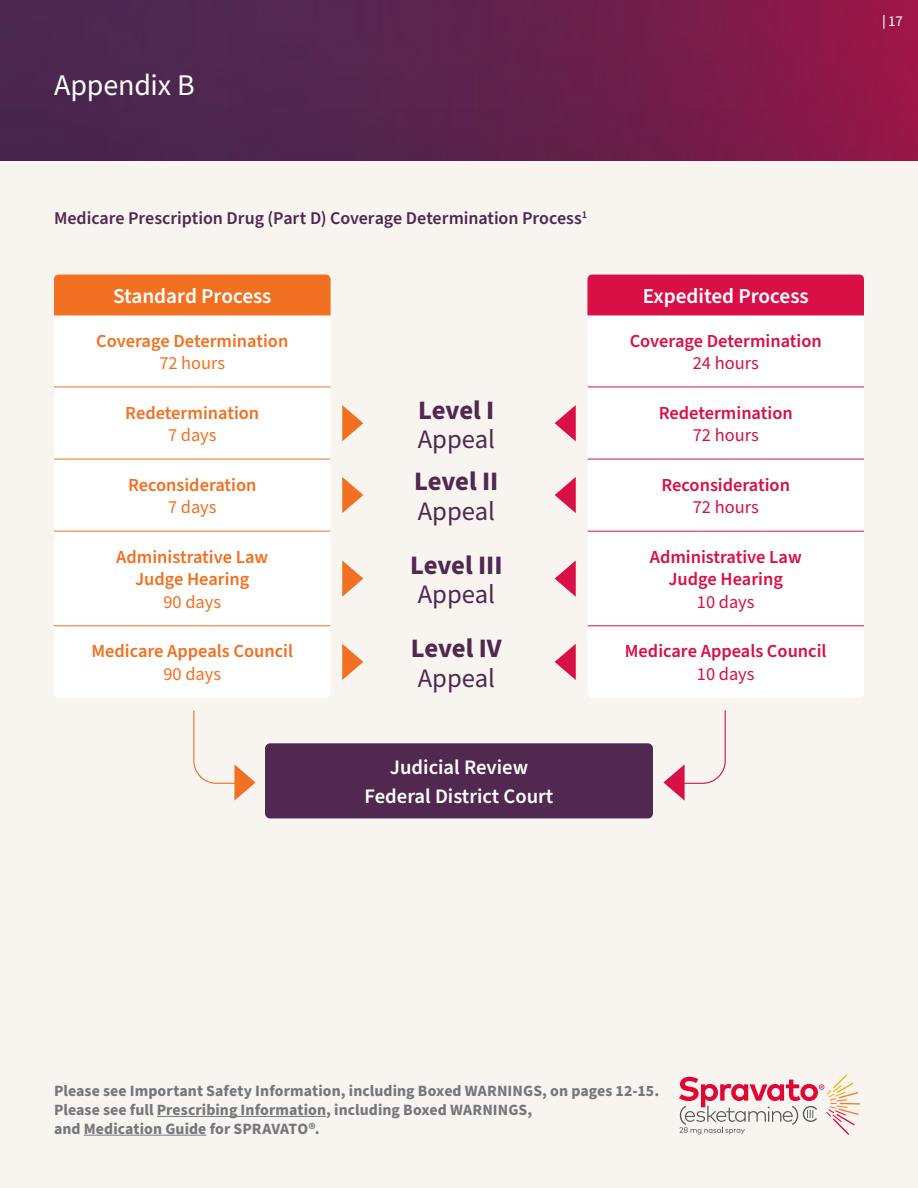
<style>
.page{position:relative;width:918px;height:1188px;background:#fff}
.page>*{position:absolute;margin:0;border:0;box-sizing:border-box;transform-origin:0 0}
.t1{font:30px "Source Sans Pro";letter-spacing:-.005em;color:#fff}
.t2{font:700 26.7px "Source Sans Pro";letter-spacing:-.005em;color:#51284f}
.t3{font:26.7px "Source Sans Pro";letter-spacing:-.005em;color:#51284f}
.t4{font:600 21.3px "Source Sans Pro";color:#fff}
.t5{font:600 20.7px/28.5px "Source Sans Pro";color:#fff;text-align:center}
.t6{font:600 18.3px/22.5px "Source Sans Pro";color:#f27021;text-align:center}
.t7{font:600 18.3px/22.5px "Source Sans Pro";color:#d91046;text-align:center}
.t8{font:18.3px "Source Sans Pro";color:#d91046}
.t9{font:18.3px "Source Sans Pro";color:#f27021}
.t10{font:600 18px "Source Sans Pro";letter-spacing:-.005em;color:#51284f}
.t11{font:700 15.75px/18.8px "Source Sans Pro";letter-spacing:.005em;color:#75787b}
.t12{font:15px "Source Sans Pro";color:#fff}
</style>
<div class="page">
<div style="left:0;top:135px;width:918px;height:1053px;background:#f8f5f1"></div>
<hr style="left:157px;top:1116px;width:169px;height:1px;background:#75787b">
<hr style="left:84px;top:1135px;width:123px;height:1px;background:#75787b">
<svg style="left:679px;top:1074px;width:181px;height:61px"></svg>
<img style="left:0;top:0;width:918px;height:161px">
<svg style="left:883px;top:15px;width:1px;height:14px"></svg>
<div style="left:54px;top:275px;width:277px;height:40px;background:#f27021"></div>
<div style="left:54px;top:315px;width:277px;height:383px;background:#fff"></div>
<hr style="left:54px;top:274px;width:277px;height:2px;background:#f27021">
<hr style="left:54px;top:387px;width:277px;height:1px;background:#f27021">
<hr style="left:54px;top:459px;width:277px;height:1px;background:#f27021">
<hr style="left:54px;top:531px;width:277px;height:1px;background:#f27021">
<hr style="left:54px;top:626px;width:277px;height:1px;background:#f27021">
<div style="left:587px;top:275px;width:277px;height:40px;background:#d91046"></div>
<div style="left:587px;top:315px;width:277px;height:383px;background:#fff"></div>
<hr style="left:587px;top:274px;width:277px;height:2px;background:#d91046">
<hr style="left:587px;top:387px;width:277px;height:1px;background:#d91046">
<hr style="left:587px;top:459px;width:277px;height:1px;background:#d91046">
<hr style="left:587px;top:531px;width:277px;height:1px;background:#d91046">
<hr style="left:587px;top:626px;width:277px;height:1px;background:#d91046">
<svg style="left:342px;top:405px;width:21px;height:36px"></svg>
<svg style="left:555px;top:644px;width:21px;height:36px"></svg>
<svg style="left:342px;top:477px;width:21px;height:36px"></svg>
<svg style="left:555px;top:560px;width:21px;height:37px"></svg>
<svg style="left:342px;top:560px;width:21px;height:37px"></svg>
<svg style="left:555px;top:477px;width:21px;height:36px"></svg>
<svg style="left:342px;top:644px;width:21px;height:36px"></svg>
<svg style="left:555px;top:405px;width:21px;height:36px"></svg>
<div style="left:265px;top:743px;width:388px;height:75px;background:#51284f;border-radius:5px"></div>
<svg style="left:193px;top:710px;width:63px;height:91px"></svg>
<svg style="left:663px;top:710px;width:63px;height:91px"></svg>
<h1 class="t1" style="left:54px;top:64px;width:142px">Appendix B</h1>
<p class="t10" style="left:54px;top:206px;width:535px">Medicare Prescription Drug (Part D) Coverage Determination Process<sup>1</sup></p>
<h3 class="t4" style="left:113px;top:282px;width:160px">Standard Process</h3>
<p class="t6" style="left:96px;top:330px;width:194px">Coverage Determination</p>
<p class="t9" style="left:159px;top:351px;width:67px">72 hours</p>
<p class="t6" style="left:125px;top:402px;width:135px">Redetermination</p>
<p class="t9" style="left:168px;top:423px;width:50px">7 days</p>
<p class="t6" style="left:128px;top:474px;width:130px">Reconsideration</p>
<p class="t9" style="left:168px;top:495px;width:50px">7 days</p>
<p class="t6" style="left:116px;top:546px;width:154px">Administrative Law<br>Judge Hearing</p>
<p class="t9" style="left:163px;top:590px;width:59px">90 days</p>
<p class="t6" style="left:91px;top:641px;width:203px">Medicare Appeals Council</p>
<p class="t9" style="left:163px;top:662px;width:59px">90 days</p>
<h2 class="t2" style="left:418px;top:392px;width:78px">Level I</h2>
<h2 class="t3" style="left:418px;top:421px;width:79px">Appeal</h2>
<h2 class="t2" style="left:414px;top:463px;width:86px">Level II</h2>
<h2 class="t3" style="left:418px;top:493px;width:79px">Appeal</h2>
<h2 class="t2" style="left:410px;top:547px;width:94px">Level III</h2>
<h2 class="t3" style="left:418px;top:577px;width:79px">Appeal</h2>
<h2 class="t2" style="left:411px;top:630px;width:93px">Level IV</h2>
<h2 class="t3" style="left:418px;top:660px;width:79px">Appeal</h2>
<h3 class="t5" style="left:365px;top:754px;width:190px">Judicial Review<br>Federal District Court</h3>
<h3 class="t4" style="left:643px;top:282px;width:167px">Expedited Process</h3>
<p class="t7" style="left:630px;top:330px;width:194px">Coverage Determination</p>
<p class="t8" style="left:693px;top:351px;width:67px">24 hours</p>
<p class="t7" style="left:659px;top:402px;width:135px">Redetermination</p>
<p class="t8" style="left:693px;top:423px;width:67px">72 hours</p>
<p class="t7" style="left:662px;top:474px;width:130px">Reconsideration</p>
<p class="t8" style="left:693px;top:495px;width:67px">72 hours</p>
<p class="t7" style="left:650px;top:546px;width:154px">Administrative Law<br>Judge Hearing</p>
<p class="t8" style="left:697px;top:590px;width:59px">10 days</p>
<p class="t7" style="left:625px;top:641px;width:203px">Medicare Appeals Council</p>
<p class="t8" style="left:697px;top:662px;width:59px">10 days</p>
<p class="t12" style="left:888px;top:11px;width:16px">17</p>
<p class="t11" style="left:54px;top:1082px;width:607px">Please see Important Safety Information, including Boxed WARNINGS, on pages 12-15.</p>
<p class="t11" style="left:54px;top:1101px;width:480px">Please see full Prescribing Information, including Boxed WARNINGS, and Medication Guide for SPRAVATO®.</p>
</div>
